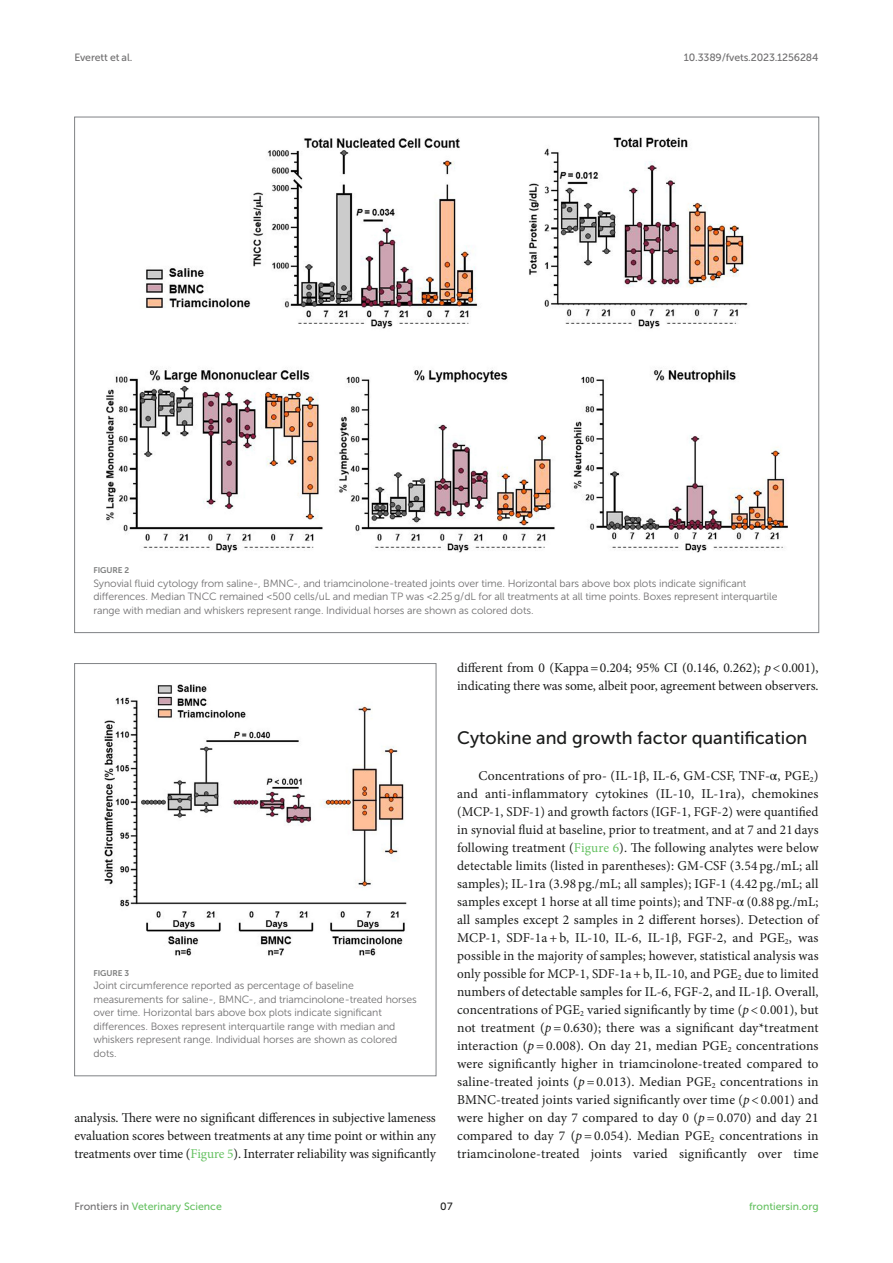
<style>
.page{position:relative;width:893px;height:1263px;background:#fff}
.page>*{position:absolute;margin:0;border:0;box-sizing:border-box;transform-origin:0 0}
.HEAD_2{font:18px "Museo Sans 500";color:#1b1c1b}
.TEXT_FLUSH{font:13.5px/18px "Minion Pro";letter-spacing:.01em;color:#1b1c1b;text-align:justify}
.TEXT{font:13.5px/18px "Minion Pro";letter-spacing:-.005em;color:#1b1c1b;text-align:justify}
.FIG_LEG{font:10.5px/13.5px "Museo Sans 300";letter-spacing:-.01em;color:#706f70}
.t1{font:10.5px "Museo Sans 500";color:#65c161}
.t2{font:10.5px "Museo Sans 500";letter-spacing:-.015em;color:#706f70}
.t3{font:10.5px "Museo Sans 500";color:#1b1c1b}
.FIG_HD{font:8.25px "Museo Sans 700";letter-spacing:-.01em;color:#7e7f7f}
.s1{color:#65c161}
.s2{font-style:italic}
.s3{font-family:"STIX General"}
.s4{color:#706f70}
</style>
<div class="page">
<img style="left:106px;top:137px;width:682px;height:416px">
<img style="left:104px;top:684px;width:303px;height:272px">
<div style="left:74px;top:663px;width:362px;height:413px;border:1px solid #808285"></div>
<p class="t2" style="left:74px;top:51px;width:59px">Everett et al.</p>
<p class="t2" style="left:684px;top:51px;width:136px">10.3389/fvets.2023.1256284</p>
<p class="FIG_HD" style="left:94px;top:566px;width:37px">FIGURE 2</p>
<p class="FIG_LEG" style="left:94px;top:576px;width:685px">Synovial fluid cytology from saline-, BMNC-, and triamcinolone-treated joints over time. Horizontal bars above box plots indicate significant differences. Median TNCC remained &lt;500 cells/uL and median TP was &lt;2.25 g/dL for all treatments at all time points. Boxes represent interquartile range with median and whiskers represent range. Individual horses are shown as colored dots.</p>
<p class="FIG_HD" style="left:94px;top:968px;width:37px">FIGURE 3</p>
<p class="FIG_LEG" style="left:94px;top:979px;width:325px">Joint circumference reported as percentage of baseline measurements for saline-, BMNC-, and triamcinolone-treated horses over time. Horizontal bars above box plots indicate significant differences. Boxes represent interquartile range with median and whiskers represent range. Individual horses are shown as colored dots.</p>
<p class="TEXT" style="left:74px;top:1109px;width:363px">analysis. There were no significant differences in subjective lameness evaluation scores between treatments at any time point or within any treatments over time (<span class="s1">Figure 5</span>). Interrater reliability was significantly</p>
<p class="TEXT" style="left:457px;top:659px;width:363px">different from 0 (Kappa=0.204; 95% CI (0.146, 0.262); <span class="s2">p</span>&lt;0.001), indicating there was some, albeit poor, agreement between observers.</p>
<p class="HEAD_2" style="left:457px;top:728px;width:352px">Cytokine and growth factor quantification</p>
<p class="TEXT_FLUSH" style="left:457px;top:767px;width:363px;text-indent:21px">Concentrations of pro- (IL-1<span class="s3">β</span>, IL-6, GM-CSF, TNF-<span class="s3">α</span>, PGE<sub>2</sub>) and anti-inflammatory cytokines (IL-10, IL-1ra), chemokines (MCP-1, SDF-1) and growth factors (IGF-1, FGF-2) were quantified in synovial fluid at baseline, prior to treatment, and at 7 and 21 days following treatment (<span class="s1">Figure 6</span>). The following analytes were below detectable limits (listed in parentheses): GM-CSF (3.54 pg./mL; all samples); IL-1ra (3.98 pg./mL; all samples); IGF-1 (4.42 pg./mL; all samples except 1 horse at all time points); and TNF-<span class="s3">α</span> (0.88 pg./mL; all samples except 2 samples in 2 different horses). Detection of MCP-1, SDF-1a+b, IL-10, IL-6, IL-1<span class="s3">β</span>, FGF-2, and PGE<sub>2</sub>, was possible in the majority of samples; however, statistical analysis was only possible for MCP-1, SDF-1a+b, IL-10, and PGE<sub>2</sub> due to limited numbers of detectable samples for IL-6, FGF-2, and IL-1<span class="s3">β</span>. Overall, concentrations of PGE<sub>2</sub> varied significantly by time (<span class="s2">p</span> &lt; 0.001), but not treatment (<span class="s2">p</span>=0.630); there was a significant day*treatment interaction (<span class="s2">p</span>= 0.008). On day 21, median PGE<sub>2</sub> concentrations were significantly higher in triamcinolone-treated compared to saline-treated joints (<span class="s2">p</span>= 0.013). Median PGE<sub>2</sub> concentrations in BMNC-treated joints varied significantly over time (<span class="s2">p</span> &lt; 0.001) and were higher on day 7 compared to day 0 (<span class="s2">p</span>=0.070) and day 21 compared to day 7 (<span class="s2">p</span>= 0.054). Median PGE<sub>2</sub> concentrations in triamcinolone-treated joints varied significantly over time</p>
<p class="t1" style="left:74px;top:1200px;width:149px"><span class="s4">Frontiers in</span> Veterinary Science</p>
<p class="t3" style="left:440px;top:1200px;width:14px">07</p>
<p class="t1" style="left:749px;top:1200px;width:71px">frontiersin.org</p>
</div>
